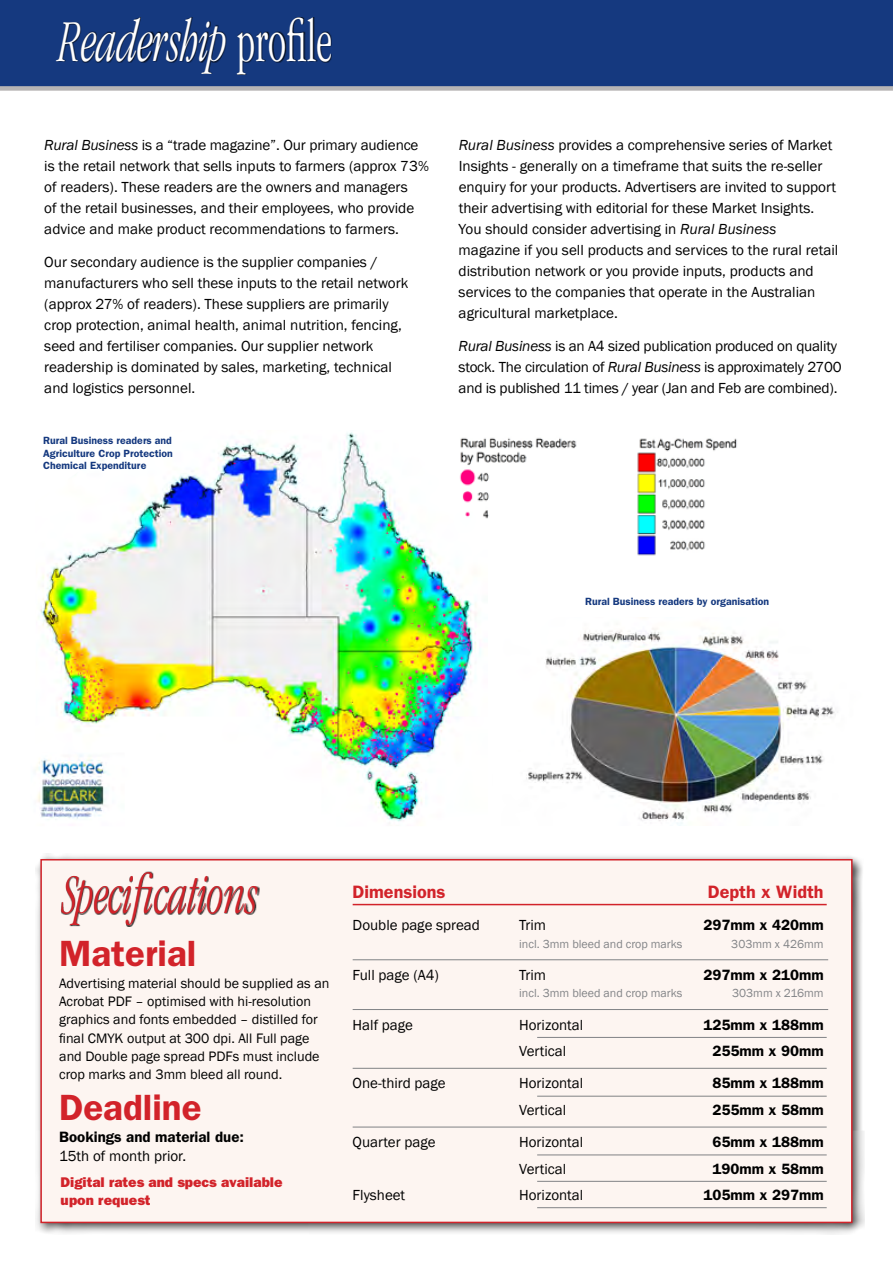
<style>
.page{position:relative;width:893px;height:1263px;background:#fff}
.page>*{position:absolute;margin:0;border:0;box-sizing:border-box;transform-origin:0 0}
.t1{font:italic 300 condensed 61.5px "Garamond";color:#fff;scale:.75 1}
.t2{font:italic 300 condensed 57.75px "Garamond";color:#d2232a;scale:.75 1}
.t3{font:600 36.75px "Franklin Gothic";color:#d2232a}
.t4{font:600 18px "Franklin Gothic";color:#d2232a}
.t5{font:15px/21px "Franklin Gothic";color:#000}
.t6{font:600 15px "Franklin Gothic";color:#000}
.t7{font:14.1px/18.3px "Franklin Gothic";color:#000}
.t8{font:800 14.1px/18.3px "Franklin Gothic";color:#d2232a}
.t9{font:12px "Franklin Gothic";color:#828487}
.t10{font:600 10.5px/12.5px "Franklin Gothic";color:#15397f;text-align:justify}
.s1{font-style:normal}
.s2{font-style:italic}
</style>
<div class="page">
<div style="left:35px;top:853px;width:829px;height:382px;background:#000;opacity:.75"></div>
<div style="left:40px;top:859px;width:813px;height:364px;background:#fdf5f1;border:2px solid #d2232a"></div>
<div style="left:0;top:0;width:893px;height:89px;background:#15397f"></div>
<hr style="left:0;top:0;width:893px;height:1px;background:#b7b5b5">
<div style="left:0;top:86px;width:893px;height:5px;background:#b7b5b5"></div>
<div style="left:56px;top:18px;width:276px;height:57px;background:#000;opacity:.75"></div>
<div style="left:61px;top:872px;width:198px;height:55px;background:#000;opacity:.75"></div>
<hr style="left:353px;top:904px;width:474px;height:1px;background:#d2232a">
<hr style="left:353px;top:959px;width:475px;height:1px;background:#808285">
<hr style="left:353px;top:1009px;width:475px;height:1px;background:#808285">
<hr style="left:537px;top:1037px;width:290px;height:1px;background:#808285">
<hr style="left:353px;top:1068px;width:474px;height:1px;background:#808285">
<hr style="left:537px;top:1096px;width:290px;height:1px;background:#808285">
<hr style="left:353px;top:1127px;width:474px;height:1px;background:#808285">
<hr style="left:537px;top:1155px;width:290px;height:1px;background:#808285">
<hr style="left:537px;top:1181px;width:290px;height:1px;background:#808285">
<hr style="left:537px;top:1207px;width:290px;height:1px;background:#808285">
<img style="left:40px;top:432px;width:441px;height:390px">
<img style="left:438px;top:432px;width:139px;height:99px">
<img style="left:637px;top:438px;width:100px;height:118px">
<img style="left:526px;top:628px;width:312px;height:197px">
<img style="left:37px;top:753px;width:88px;height:69px">
<h1 class="t1" style="left:58px;top:8px;width:367px">Readership <span class="s1">profile</span></h1>
<p class="t5" style="left:44px;top:134px;width:386px"><span class="s2">Rural Business</span> is a “trade magazine”. Our primary audience is the retail network that sells inputs to farmers (approx 73% of readers). These readers are the owners and managers<br>of the retail businesses, and their employees, who provide advice and make product recommendations to farmers.</p>
<p class="t5" style="left:44px;top:251px;width:365px">Our secondary audience is the supplier companies / manufacturers who sell these inputs to the retail network (approx 27% of readers). These suppliers are primarily crop protection, animal health, animal nutrition, fencing, seed and fertiliser companies. Our supplier network readership is dominated by sales, marketing, technical and logistics personnel.</p>
<p class="t10" style="left:43px;top:434px;width:131px">Rural Business readers and Agriculture Crop Protection Chemical Expenditure</p>
<p class="t5" style="left:459px;top:134px;width:381px"><span class="s2">Rural Business</span> provides a comprehensive series of Market Insights - generally on a timeframe that suits the re-seller enquiry for your products. Advertisers are invited to support their advertising with editorial for these Market Insights.<br>You should consider advertising in <span class="s2">Rural Business </span>magazine if you sell products and services to the rural retail distribution network or you provide inputs, products and services to the companies that operate in the Australian agricultural marketplace.</p>
<p class="t5" style="left:459px;top:336px;width:384px"><span class="s2">Rural Business</span> is an A4 sized publication produced on quality stock. The circulation of <span class="s2">Rural Business</span> is approximately 2700 and is published 11 times / year (Jan and Feb are combined).</p>
<p class="t10" style="left:585px;top:595px;width:185px">Rural Business readers by organisation</p>
<h2 class="t2" style="left:63px;top:864px;width:262px">Specifications</h2>
<h3 class="t3" style="left:59px;top:932px;width:139px">Material</h3>
<p class="t7" style="left:59px;top:974px;width:272px">Advertising material should be supplied as an Acrobat PDF – optimised with hi-resolution graphics and fonts embedded – distilled for final CMYK output at 300 dpi. All Full page and Double page spread PDFs must include crop marks and 3mm bleed all round.</p>
<h3 class="t3" style="left:59px;top:1085px;width:144px">Deadline</h3>
<p class="t6" style="left:59px;top:1127px;width:186px">Bookings and material due:</p>
<p class="t5" style="left:59px;top:1145px;width:128px">15th of month prior.</p>
<p class="t8" style="left:61px;top:1173px;width:223px">Digital rates and specs available upon request</p>
<p class="t4" style="left:353px;top:881px;width:94px">Dimensions</p>
<p class="t4" style="left:708px;top:881px;width:117px">Depth x Width</p>
<p class="t5" style="left:353px;top:915px;width:129px">Double page spread</p>
<p class="t5" style="left:519px;top:915px;width:28px">Trim</p>
<p class="t6" style="left:703px;top:916px;width:122px">297mm x 420mm</p>
<p class="t9" style="left:519px;top:936px;width:165px">incl. 3mm bleed and crop marks</p>
<p class="t9" style="left:731px;top:936px;width:94px">303mm x 426mm</p>
<p class="t5" style="left:353px;top:965px;width:88px">Full page (A4)</p>
<p class="t5" style="left:519px;top:965px;width:28px">Trim</p>
<p class="t6" style="left:703px;top:966px;width:122px">297mm x 210mm</p>
<p class="t9" style="left:519px;top:986px;width:165px">incl. 3mm bleed and crop marks</p>
<p class="t9" style="left:732px;top:986px;width:93px">303mm x 216mm</p>
<p class="t5" style="left:353px;top:1014px;width:62px">Half page</p>
<p class="t5" style="left:519px;top:1014px;width:66px">Horizontal</p>
<p class="t6" style="left:703px;top:1016px;width:122px">125mm x 188mm</p>
<p class="t5" style="left:519px;top:1041px;width:49px">Vertical</p>
<p class="t6" style="left:712px;top:1042px;width:113px">255mm x 90mm</p>
<p class="t5" style="left:353px;top:1073px;width:94px">One-third page</p>
<p class="t5" style="left:519px;top:1073px;width:66px">Horizontal</p>
<p class="t6" style="left:712px;top:1074px;width:113px">85mm x 188mm</p>
<p class="t5" style="left:519px;top:1100px;width:49px">Vertical</p>
<p class="t6" style="left:712px;top:1101px;width:113px">255mm x 58mm</p>
<p class="t5" style="left:353px;top:1132px;width:84px">Quarter page</p>
<p class="t5" style="left:519px;top:1132px;width:66px">Horizontal</p>
<p class="t6" style="left:712px;top:1133px;width:113px">65mm x 188mm</p>
<p class="t5" style="left:519px;top:1158px;width:49px">Vertical</p>
<p class="t6" style="left:712px;top:1159px;width:113px">190mm x 58mm</p>
<p class="t5" style="left:353px;top:1185px;width:54px">Flysheet</p>
<p class="t5" style="left:519px;top:1185px;width:66px">Horizontal</p>
<p class="t6" style="left:703px;top:1186px;width:122px">105mm x 297mm</p>
</div>
